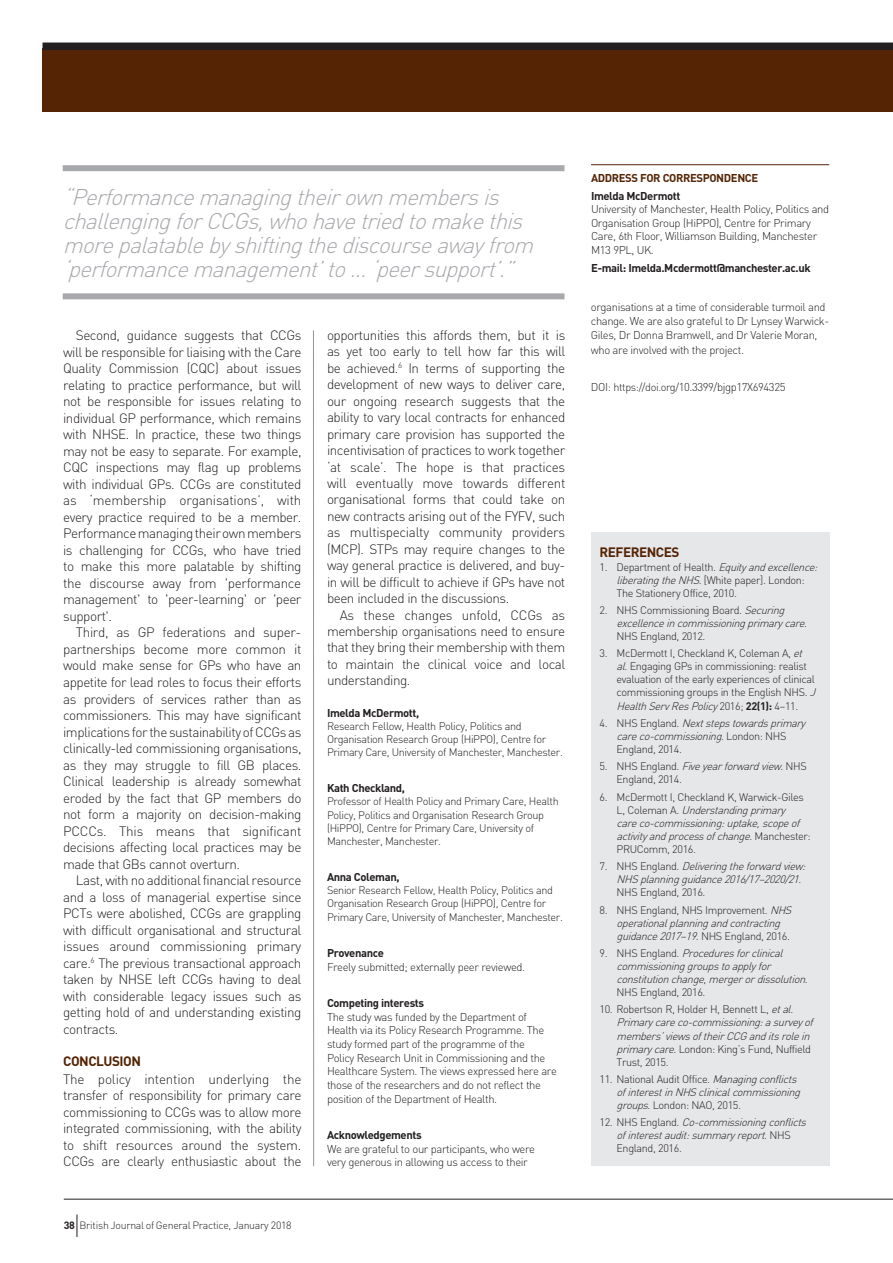
<style>
.page{position:relative;width:893px;height:1263px;background:#fff}
.page>*{position:absolute;margin:0;border:0;box-sizing:border-box;transform-origin:0 0}
.t1{font:italic 300 22.5px/24px "DIN";color:#a8a9ad}
.Body_copy_indent{font:300 13.5px/16.5px "DIN";letter-spacing:-.035em;color:#231f20;text-align:justify}
.Body_Copy_First_para{font:300 13.5px/16.5px "DIN";letter-spacing:-.035em;color:#231f20;text-align:justify}
.Sub_Head_B_Header{font:700 13.5px "DIN";letter-spacing:-.035em;color:#542404}
.Reference_heading{font:700 13.5px "DIN";letter-spacing:-.035em;color:#542404}
.Address_Copy{font:300 11.25px/13.8px "DIN";letter-spacing:-.035em;color:#231f20}
.Address_Copy_Bold{font:700 11.25px "DIN";letter-spacing:-.035em;color:#231f20}
.Address_title{font:700 11.25px "DIN";letter-spacing:-.035em;color:#542404}
.References_Copy{font:italic 300 10.8px/13px "DIN";color:#231f20}
.Address_Copy-2{font:300 10.8px/13.4px "DIN";letter-spacing:-.035em;color:#231f20}
.References_Copy-2{font:300 10.8px/13px "DIN";letter-spacing:-.035em;color:#231f20}
.t2{font:300 10.5px "DIN";letter-spacing:-.025em;color:#231f20}
.s1{font-weight:700}
.s2{font-size:10.8px}
.s3{font-style:italic}
.s4{font-style:normal}
</style>
<div class="page">
<div style="left:591px;top:533px;width:238px;height:633px;background:#e6e7e9"></div>
<hr style="left:313px;top:330px;width:1px;height:836px;background:#939598">
<hr style="left:591px;top:164px;width:238px;height:1px;background:#542404">
<div style="left:43px;top:48px;width:850px;height:64px;background:#542404"></div>
<div style="left:63px;top:165px;width:501px;height:6px;background:#a8a9ad"></div>
<div style="left:63px;top:293px;width:501px;height:6px;background:#a8a9ad"></div>
<hr style="left:64px;top:1199px;width:829px;height:1px;background:#231f20">
<svg style="left:77px;top:1214px;width:1px;height:23px"></svg>
<div style="left:43px;top:43px;width:850px;height:7px;background:#231f20"></div>
<p class="t1" style="left:63px;top:185px;width:479px">“Performancemanagingtheirownmembersis challengingforCCGs,whohavetriedtomakethis morepalatablebyshiftingthediscourseawayfrom ‘performancemanagement’to… ‘peersupport’.”</p>
<p class="Body_copy_indent" style="left:63px;top:327px;width:240px;text-indent:13px">Second, guidance suggests that CCGs will be responsible for liaising with the Care Quality Commission (CQC) about issues relating to practice performance, but will not be responsible for issues relating to individual GP performance, which remains with NHSE. In practice, these two things may not be easy to separate. For example, CQC inspections may flag up problems with individual GPs. CCGs are constituted as ‘membership organisations’, with every practice required to be a member.<br>Performance managing their own members is challenging for CCGs, who have tried to make this more palatable by shifting the discourse away from 'performance management' to 'peer-learning' or 'peer support'.</p>
<p class="Body_copy_indent" style="left:63px;top:624px;width:240px;text-indent:13px">Third, as GP federations and super&shy;partnerships become more common it would make sense for GPs who have an appetite for lead roles to focus their efforts as providers of services rather than as commissioners. This may have significant implications for the sustainability of CCGs as clinically-led commissioning organisations, as they may struggle to fill GB places.<br>Clinical leadership is already somewhat eroded by the fact that GP members do not form a majority on decision-making PCCCs. This means that significant decisions affecting local practices may be made that GBs cannot overturn.</p>
<p class="Body_copy_indent" style="left:63px;top:872px;width:240px;text-indent:13px">Last, with no additional financial resource and a loss of managerial expertise since PCTs were abolished, CCGs are grappling with difficult organisational and structural issues around commissioning primary care.<sup>6</sup> The previous transactional approach taken by NHSE left CCGs having to deal with considerable legacy issues such as getting hold of and understanding existing contracts.</p>
<p class="Sub_Head_B_Header" style="left:63px;top:1052px;width:79px">CONCLUSION</p>
<p class="Body_Copy_First_para" style="left:63px;top:1070px;width:240px">The policy intention underlying the transfer of responsibility for primary care commissioning to CCGs was to allow more integrated commissioning, with the ability to shift resources around the system.<br>CCGs are clearly enthusiastic about the</p>
<p class="t2" style="left:64px;top:1219px;width:229px"><span class="s1">38</span> British Journal of General Practice, January 2018</p>
<p class="Body_Copy_First_para" style="left:327px;top:327px;width:240px">opportunities this affords them, but it is as yet too early to tell how far this will be achieved.<sup>6</sup> In terms of supporting the development of new ways to deliver care, our ongoing research suggests that the ability to vary local contracts for enhanced primary care provision has supported the incentivisation of practices to work together ‘at scale’. The hope is that practices will eventually move towards different organisational forms that could take on new contracts arising out of the FYFV, such as multispecialty community providers (MCP). STPs may require changes to the way general practice is delivered, and buy&shy;in will be difficult to achieve if GPs have not been included in the discussions.</p>
<p class="Body_copy_indent" style="left:327px;top:606px;width:240px;text-indent:13px">As these changes unfold, CCGs as membership organisations need to ensure that they bring their membership with them to maintain the clinical voice and local understanding.</p>
<p class="Address_Copy_Bold" style="left:327px;top:705px;width:94px">Imelda McDermott,</p>
<p class="Address_Copy-2" style="left:327px;top:719px;width:237px">Research Fellow, Health Policy, Politics and<br>Organisation Research Group (HiPPO), Centre for<br>Primary Care, University of Manchester, Manchester.</p>
<p class="Address_Copy_Bold" style="left:327px;top:780px;width:79px">Kath Checkland,</p>
<p class="Address_Copy-2" style="left:327px;top:795px;width:233px">Professor of Health Policy and Primary Care, Health Policy, Politics and Organisation Research Group (HiPPO), Centre for Primary Care, University of Manchester, Manchester.</p>
<p class="Address_Copy_Bold" style="left:327px;top:869px;width:74px">Anna Coleman,</p>
<p class="Address_Copy-2" style="left:327px;top:883px;width:237px">Senior Research Fellow, Health Policy, Politics and<br>Organisation Research Group (HiPPO), Centre for<br>Primary Care, University of Manchester, Manchester.</p>
<p class="Address_Copy_Bold" style="left:327px;top:945px;width:58px">Provenance</p>
<p class="Address_Copy" style="left:327px;top:960px;width:200px">Freely submitted; externally peer reviewed.</p>
<p class="Address_Copy_Bold" style="left:327px;top:995px;width:99px">Competing interests</p>
<p class="Address_Copy" style="left:327px;top:1009px;width:231px">The study was funded by the Department of Health via its Policy Research Programme. The study formed part of the programme of the<br>Policy Research Unit in Commissioning and the Healthcare System. The views expressed here are those of the researchers and do not reflect the position of the Department of Health.</p>
<p class="Address_Copy_Bold" style="left:327px;top:1127px;width:96px">Acknowledgements</p>
<p class="Address_Copy" style="left:327px;top:1141px;width:210px">We are grateful to our participants, who were very generous in allowing us access to their</p>
<p class="Address_title" style="left:591px;top:171px;width:169px">ADDRESS FOR CORRESPONDENCE</p>
<p class="Address_Copy_Bold" style="left:591px;top:188px;width:91px">Imelda McDermott</p>
<p class="Address_Copy" style="left:591px;top:202px;width:240px">University of Manchester, Health Policy, Politics and Organisation Group (HiPPO), Centre for Primary Care, 6th Floor, Williamson Building, Manchester M13 9PL, UK.</p>
<p class="Address_Copy_Bold" style="left:591px;top:260px;width:221px">E-mail: Imelda.Mcdermott@manchester.ac.uk</p>
<p class="Address_Copy" style="left:591px;top:299px;width:240px;line-height:14.4px">organisations at a time of considerable turmoil and change. We are also grateful to Dr Lynsey Warwick-Giles, Dr Donna Bramwell, and Dr Valerie Moran, who are involved with the project.</p>
<p class="Address_Copy" style="left:591px;top:380px;width:196px">DOI: <span class="s2">https://doi.org/</span>10.3399/bjgp17X694325</p>
<p class="Reference_heading" style="left:599px;top:544px;width:81px">REFERENCES</p>
<p class="References_Copy-2" style="left:616px;top:560px;width:206px;text-indent:-17px">1. Department of Health. <span class="s3">Equityandexcellence: liberatingtheNHS</span>. [White paper]. London:<br>The Stationery Office, 2010.</p>
<p class="References_Copy" style="left:616px;top:603px;width:193px;text-indent:-17px"><span class="s4">2. NHS Commissioning Board.</span> Securing excellenceincommissioningprimarycare<span class="s4">.<br>NHS England, 2012.</span></p>
<p class="References_Copy-2" style="left:616px;top:647px;width:204px;text-indent:-17px">3. McDermott I, Checkland K, Coleman A, <span class="s3">et al</span>. Engaging GPs in commissioning: realist evaluation of the early experiences of clinical commissioning groups in the English NHS. <span class="s3">J HealthServResPolicy</span>2 0 1 6 ; <span class="s1">2 2 ( 1 ) :</span> 4 – 1 1 .</p>
<p class="References_Copy" style="left:616px;top:716px;width:194px;text-indent:-17px"><span class="s4">4 . N H S E n g l a n d .</span> Nextstepstowardsprimary careco-commissioning<span class="s4">. L o n d o n : N H S<br>England, 2014.</span></p>
<p class="References_Copy-2" style="left:616px;top:760px;width:192px;text-indent:-17px">5 . N H S E n g la n d . <span class="s3">Fiveyearforwardview</span>. N H S<br>England, 2014.</p>
<p class="References_Copy" style="left:616px;top:790px;width:196px;text-indent:-17px"><span class="s4">6. McDermott I, Checkland K, Warwick-Giles L , C o l e m a n A .</span> Understandingprimary careco-commissioning:uptake,scopeof activityandprocessofchange<span class="s4">. M a n c h e s t e r :<br>PRUComm, 2016.</span></p>
<p class="References_Copy" style="left:616px;top:859px;width:194px;text-indent:-17px"><span class="s4">7 . N H S E n g l a n d .</span> Deliveringtheforwardview:<br>NHSplanningguidance2016/17–2020/21<span class="s4">.<br>NHS England, 2016.</span></p>
<p class="References_Copy" style="left:616px;top:903px;width:180px;text-indent:-17px"><span class="s4">8. NHS England, NHS Improvement.</span> NHS operationalplanningandcontracting guidance2017–19<span class="s4">. N H S E n g la n d , 2 0 1 6 .</span></p>
<p class="References_Copy" style="left:616px;top:946px;width:194px;text-indent:-17px"><span class="s4">9 . N H S E n g l a n d .</span> Proceduresforclinical commissioninggroupstoapplyfor constitutionchange,mergerordissolution<span class="s4">.<br>NHS England, 2016.</span></p>
<p class="References_Copy" style="left:616px;top:1003px;width:201px;text-indent:-17px"><span class="s4">10. Robertson R, Holder H, Bennett L,</span> etal<span class="s4">.<br></span>Primarycareco-commissioning:asurveyof members’viewsoftheirCCGanditsrolein primarycare<span class="s4">. London: King’s Fund, Nuffield Trust, 2015.</span></p>
<p class="References_Copy" style="left:616px;top:1072px;width:189px;text-indent:-17px"><span class="s4">11. National Audit Office.</span> Managingconflicts ofinterestinNHSclinicalcommissioning groups<span class="s4">. London: NAO, 2015.</span></p>
<p class="References_Copy" style="left:616px;top:1116px;width:194px;text-indent:-17px"><span class="s4">1 2 . N H S E n g l a n d .</span> Co-commissioningconflicts ofinterestaudit:summaryreport<span class="s4">. N H S<br>England, 2016.</span></p>
</div>
